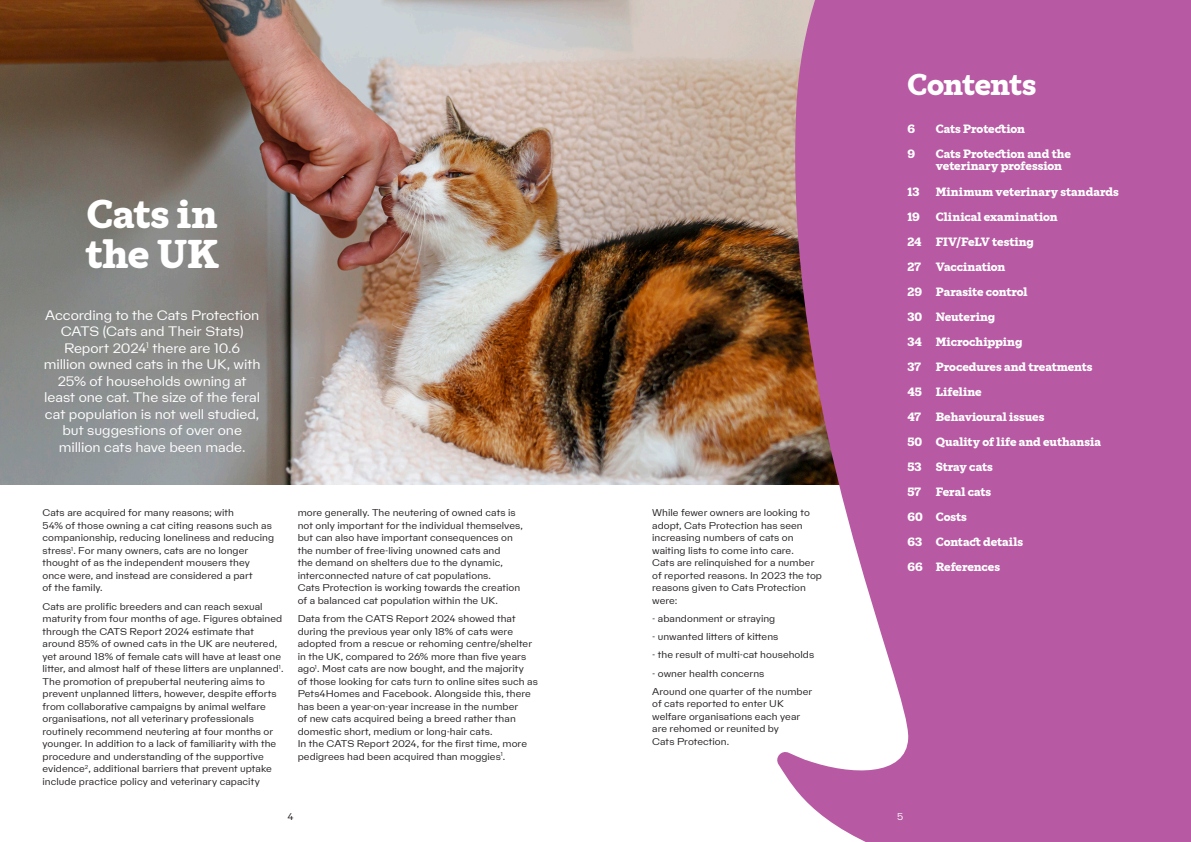
<style>
.page{position:relative;width:1191px;height:842px;background:#fff}
.page>*{position:absolute;margin:0;border:0;box-sizing:border-box;transform-origin:0 0}
._01_Literature_Headline_A4{font:40px/40px "Cats Headline";letter-spacing:-.005em;color:#fff}
._01_Literature_Headline_A4-2{font:30px "Cats Headline";letter-spacing:-.015em;color:#fff}
._03_Sub_head_A4{font:300 14px/16.5px "Na N Metrify C Std";letter-spacing:-.005em;color:#fff;text-align:center}
.TOC_section_header{font:12px/12px "Cats Headline";color:#fff}
._05_Body_text_A4{font:300 10px/12.5px "Na N Metrify C Std";letter-spacing:.005em;color:#231f20}
.t1{font:300 10px "Na N Metrify C Std";color:#fff}
</style>
<div class="page">
<img style="left:0;top:0;width:774px;height:484px">
<svg style="left:774px;top:0;width:417px;height:842px;background:#bb69a7"></svg>
<p class="_01_Literature_Headline_A4" style="left:86px;top:191px;width:134px">Cats in the UK</p>
<p class="_03_Sub_head_A4" style="left:44px;top:306px;width:218px">According to the Cats Protection<br>CATS (Cats and Their Stats)<br>Report 2024<sup>1</sup> there are 10.6 million owned cats in the UK, with<br>25% of households owning at least one cat. The size of the feral cat population is not well studied, but suggestions of over one million cats have been made.</p>
<p class="_05_Body_text_A4" style="left:43px;top:506px;width:233px">Cats are acquired for many reasons; with<br>54% of those owning a cat citing reasons such as companionship, reducing loneliness and reducing stress<sup>1</sup>. For many owners, cats are no longer thought of as the independent mousers they once were, and instead are considered a part<br>of the family.</p>
<p class="_05_Body_text_A4" style="left:43px;top:600px;width:242px">Cats are prolific breeders and can reach sexual maturity from four months of age. Figures obtained through the CATS Report 2024 estimate that around 85% of owned cats in the UK are neutered, yet around 18% of female cats will have at least one litter, and almost half of these litters are unplanned<sup>1</sup>.<br>The promotion of prepubertal neutering aims to prevent unplanned litters, however, despite efforts from collaborative campaigns by animal welfare organisations, not all veterinary professionals routinely recommend neutering at four months or younger. In addition to a lack of familiarity with the procedure and understanding of the supportive evidence<sup>2</sup>, additional barriers that prevent uptake include practice policy and veterinary capacity</p>
<p class="_05_Body_text_A4" style="left:298px;top:506px;width:227px">more generally. The neutering of owned cats is not only important for the individual themselves, but can also have important consequences on the number of free-living unowned cats and<br>the demand on shelters due to the dynamic, interconnected nature of cat populations.<br>Cats Protection is working towards the creation of a balanced cat population within the UK.</p>
<p class="_05_Body_text_A4" style="left:298px;top:612px;width:242px">Data from the CATS Report 2024 showed that during the previous year only 18% of cats were adopted from a rescue or rehoming centre/shelter in the UK, compared to 26% more than five years ago<sup>1</sup>. Most cats are now bought, and the majority<br>of those looking for cats turn to online sites such as Pets4Homes and Facebook. Alongside this, there has been a year-on-year increase in the number<br>of new cats acquired being a breed rather than domestic short, medium or long-hair cats.<br>In the CATS Report 2024, for the first time, more pedigrees had been acquired than moggies<sup>1</sup>.</p>
<p class="_05_Body_text_A4" style="left:652px;top:506px;width:171px">While fewer owners are looking to adopt, Cats Protection has seen increasing numbers of cats on waiting lists to come into care.<br>Cats are relinquished for a number of reported reasons. In 2023 the top reasons given to Cats Protection were:</p>
<p class="_05_Body_text_A4" style="left:652px;top:612px;width:125px">- abandonment or straying</p>
<p class="_05_Body_text_A4" style="left:652px;top:630px;width:128px">- unwanted litters of kittens</p>
<p class="_05_Body_text_A4" style="left:652px;top:649px;width:164px">- the result of multi-cat households</p>
<p class="_05_Body_text_A4" style="left:652px;top:667px;width:114px">- owner health concerns</p>
<p class="_05_Body_text_A4" style="left:652px;top:685px;width:161px">Around one quarter of the number of cats reported to enter UK welfare organisations each year are rehomed or reunited by<br>Cats Protection.</p>
<p class="_01_Literature_Headline_A4-2" style="left:907px;top:61px;width:130px">Contents</p>
<p class="TOC_section_header" style="left:907px;top:122px;width:9px">6</p>
<p class="TOC_section_header" style="left:935px;top:122px;width:91px">Cats Protection</p>
<p class="TOC_section_header" style="left:907px;top:147px;width:9px">9</p>
<p class="TOC_section_header" style="left:935px;top:147px;width:137px">Cats Protection and the veterinary profession</p>
<p class="TOC_section_header" style="left:907px;top:185px;width:14px">13</p>
<p class="TOC_section_header" style="left:935px;top:185px;width:184px">Minimum veterinary standards</p>
<p class="TOC_section_header" style="left:907px;top:210px;width:14px">19</p>
<p class="TOC_section_header" style="left:935px;top:210px;width:123px">Clinical examination</p>
<p class="TOC_section_header" style="left:907px;top:235px;width:128px">24 FIV/FeLV testing</p>
<p class="TOC_section_header" style="left:907px;top:260px;width:100px">27 Vaccination</p>
<p class="TOC_section_header" style="left:907px;top:285px;width:122px">29 Parasite control</p>
<p class="TOC_section_header" style="left:907px;top:310px;width:89px">30 Neutering</p>
<p class="TOC_section_header" style="left:907px;top:335px;width:116px">34 Microchipping</p>
<p class="TOC_section_header" style="left:907px;top:360px;width:187px">37 Procedures and treatments</p>
<p class="TOC_section_header" style="left:907px;top:385px;width:76px">45 Lifeline</p>
<p class="TOC_section_header" style="left:907px;top:410px;width:139px">47 Behavioural issues</p>
<p class="TOC_section_header" style="left:907px;top:435px;width:195px">50 Quality of life and euthansia</p>
<p class="TOC_section_header" style="left:907px;top:460px;width:87px">53 Stray cats</p>
<p class="TOC_section_header" style="left:907px;top:485px;width:85px">57 Feral cats</p>
<p class="TOC_section_header" style="left:907px;top:510px;width:61px">60 Costs</p>
<p class="TOC_section_header" style="left:907px;top:535px;width:117px">63 Contact details</p>
<p class="TOC_section_header" style="left:907px;top:560px;width:94px">66 References</p>
<p class="_05_Body_text_A4" style="left:287px;top:810px;width:8px">4</p>
<p class="t1" style="left:897px;top:809px;width:8px">5</p>
</div>
